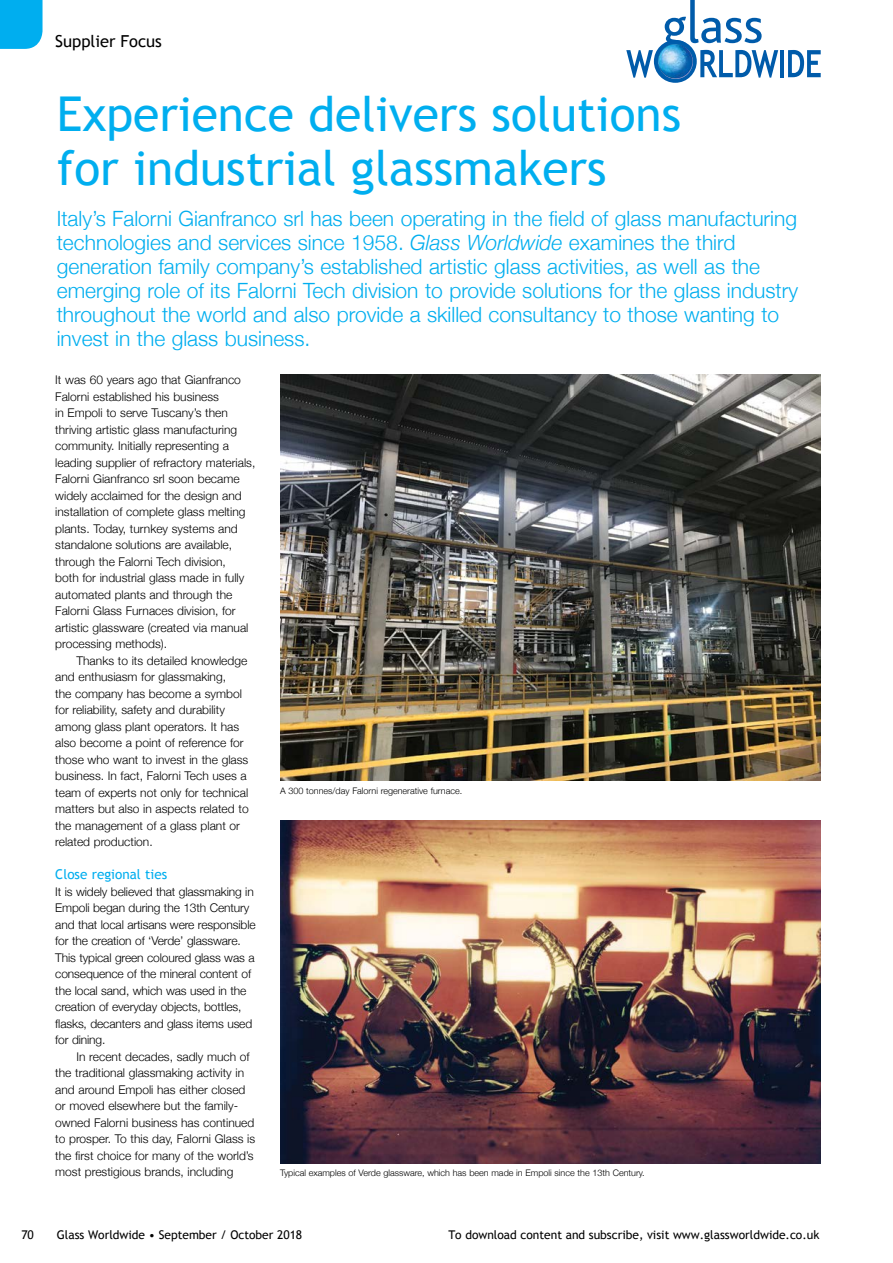
<style>
.page{position:relative;width:893px;height:1263px;background:#fff}
.page>*{position:absolute;margin:0;border:0;box-sizing:border-box;transform-origin:0 0}
.t1{font:48px/54px "Trebuchet MS";color:#00aeef}
.t2{font:300 21px/24px "Helvetica Neue";color:#00aeef}
.t3{font:16.5px "Trebuchet MS";color:#000}
.t4{font:13.5px "Trebuchet MS";color:#00aeef}
.t5{font:300 12px/16.5px "Helvetica Neue";color:#000}
.t6{font:12px "Trebuchet MS";color:#000}
.t7{font:300 9px "Helvetica Neue";color:#000}
.s1{font-style:italic}
</style>
<div class="page">
<div style="left:0;top:0;width:43px;height:49px;background:#00aeef"></div>
<img style="left:280px;top:820px;width:540px;height:343px">
<img style="left:280px;top:375px;width:541px;height:405px">
<svg style="left:654px;top:40px;width:43px;height:43px"></svg>
<svg style="left:626px;top:50px;width:27px;height:28px"></svg>
<hr style="left:780px;top:50px;width:4px;height:27px;background:#005baa">
<svg style="left:788px;top:50px;width:33px;height:27px"></svg>
<svg style="left:663px;top:0;width:115px;height:78px"></svg>
<svg style="left:656px;top:42px;width:39px;height:39px"></svg>
<img style="left:658px;top:44px;width:34px;height:35px;border-radius:17px">
<h3 class="t3" style="left:55px;top:32px;width:108px">Supplier Focus</h3>
<h1 class="t1" style="left:57px;top:88px;width:626px">Experience delivers solutions for industrial glassmakers</h1>
<p class="t2" style="left:57px;top:205px;width:743px">Italy’s Falorni Gianfranco srl has been operating in the field of glass manufacturing technologies and services since 1958. <span class="s1">Glass Worldwide</span> examines the third generation family company’s established artistic glass activities, as well as the emerging role of its Falorni Tech division to provide solutions for the glass industry throughout the world and also provide a skilled consultancy to those wanting to invest in the glass business.</p>
<p class="t5" style="left:55px;top:371px;width:202px">It was 60 years ago that Gianfranco Falorni established his business<br>in Empoli to serve Tuscany’s then thriving artistic glass manufacturing community. Initially representing a leading supplier of refractory materials, Falorni Gianfranco srl soon became widely acclaimed for the design and installation of complete glass melting plants. Today, turnkey systems and standalone solutions are available, through the Falorni Tech division,<br>both for industrial glass made in fully automated plants and through the Falorni Glass Furnaces division, for artistic glassware (created via manual processing methods).</p>
<p class="t5" style="left:55px;top:651px;width:195px;text-indent:21px">Thanks to its detailed knowledge and enthusiasm for glassmaking,<br>the company has become a symbol for reliability, safety and durability among glass plant operators. It has also become a point of reference for those who want to invest in the glass business. In fact, Falorni Tech uses a team of experts not only for technical matters but also in aspects related to the management of a glass plant or related production.</p>
<p class="t4" style="left:55px;top:866px;width:114px">Close regional ties</p>
<p class="t5" style="left:55px;top:882px;width:202px">It is widely believed that glassmaking in Empoli began during the 13th Century and that local artisans were responsible for the creation of ‘Verde’ glassware.<br>This typical green coloured glass was a consequence of the mineral content of the local sand, which was used in the creation of everyday objects, bottles, flasks, decanters and glass items used for dining.</p>
<p class="t5" style="left:55px;top:1047px;width:201px;text-indent:21px">In recent decades, sadly much of the traditional glassmaking activity in and around Empoli has either closed or moved elsewhere but the family&shy;owned Falorni business has continued to prosper. To this day, Falorni Glass is the first choice for many of the world’s most prestigious brands, including</p>
<p class="t7" style="left:280px;top:783px;width:184px">A 300 tonnes/day Falorni regenerative furnace.</p>
<p class="t7" style="left:280px;top:1166px;width:366px">Typical examples of Verde glassware, which has been made in Empoli since the 13th Century.</p>
<p class="t6" style="left:21px;top:1228px;width:14px">70</p>
<p class="t6" style="left:57px;top:1228px;width:247px">Glass Worldwide • September / October 2018</p>
<p class="t6" style="left:448px;top:1228px;width:373px">To download content and subscribe, visit www.glassworldwide.co.uk</p>
</div>
